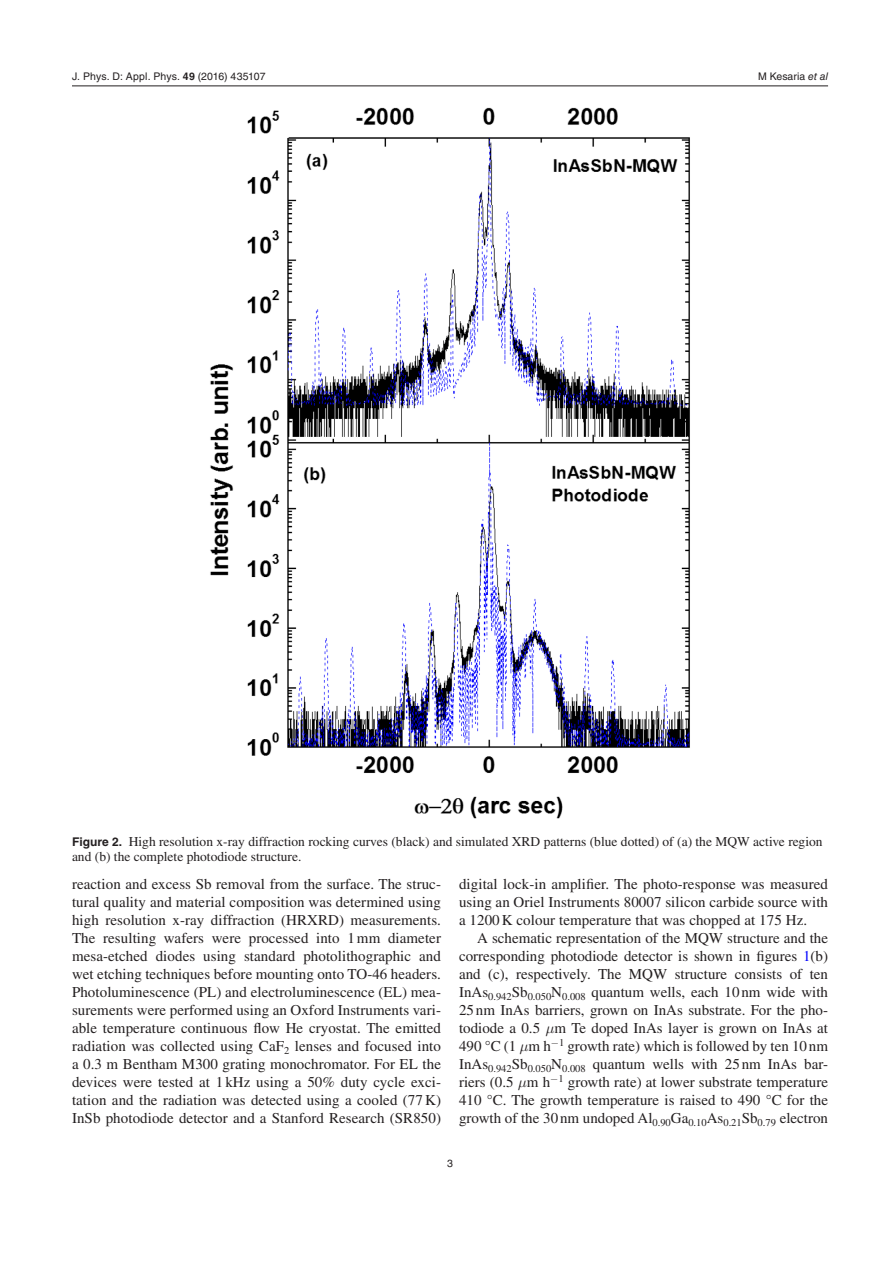
<style>
.page{position:relative;width:893px;height:1263px;background:#fff}
.page>*{position:absolute;margin:0;border:0;box-sizing:border-box;transform-origin:0 0}
.t1{font:15px/18px "Times LT Std";letter-spacing:.005em;color:#231f20;text-align:justify}
.t2{font:13.5px/15px "Times LT Std";color:#231f20}
.t3{font:10.5px "Helvetica LT Std";letter-spacing:.005em;color:#231f20}
.s1{font-family:"Helvetica";font-weight:700}
.s2{font-family:"Helvetica"}
.s3{font-style:italic}
.s4{font-family:"Helvetica LT Std";font-weight:700;font-size:12px}
.s5{color:#00f}
.s6{font-family:"STIX General"}
</style>
<div class="page">
<hr style="left:72px;top:86px;width:756px;height:1px;background:#231f20">
<img style="left:210px;top:107px;width:480px;height:712px">
<p class="t3" style="left:72px;top:70px;width:195px">J. Phys. D: Appl. Phys. <span class="s1">49</span> (<span class="s2">2016</span>) 435107</p>
<p class="t3" style="left:758px;top:70px;width:71px">M Kesaria <span class="s3">et al</span></p>
<p class="t2" style="left:72px;top:834px;width:752px"><span class="s4">Figure 2.</span> High resolution x-ray diffraction rocking curves (black) and simulated XRD patterns (blue dotted) of (a) the MQW active region and (b) the complete photodiode structure.</p>
<p class="t1" style="left:72px;top:875px;width:371px">reaction and excess Sb removal from the surface. The struc&shy;tural quality and material composition was determined using high resolution x-ray diffraction (HRXRD) measurements.<br>The resulting wafers were processed into 1mm diameter mesa-etched diodes using standard photolithographic and wet etching techniques before mounting onto TO-46 headers.<br>Photoluminescence (PL) and electroluminescence (EL) mea&shy;surements were performed using an Oxford Instruments vari&shy;able temperature continuous flow He cryostat. The emitted radiation was collected using CaF<sub>2</sub> lenses and focused into a 0.3 m Bentham M300 grating monochromator. For EL the devices were tested at 1 kHz using a 50% duty cycle exci&shy;tation and the radiation was detected using a cooled (77K)<br>InSb photodiode detector and a Stanford Research (SR850)</p>
<p class="t1" style="left:459px;top:875px;width:371px">digital lock-in amplifier. The photo-response was measured using an Oriel Instruments 80007 silicon carbide source with a 1200K colour temperature that was chopped at 175 Hz.</p>
<p class="t1" style="left:459px;top:929px;width:371px;text-indent:18px">A schematic representation of the MQW structure and the corresponding photodiode detector is shown in figures <span class="s5">1</span>(b) and (c), respectively. The MQW structure consists of ten InAs<sub>0.942</sub>Sb<sub>0.050</sub>N<sub>0.008</sub> quantum wells, each 10 nm wide with 25nm InAs barriers, grown on InAs substrate. For the pho&shy;todiode a 0.5 m Te doped InAs layer is grown on InAs at 490 <span class="s6">°</span>C (1 m h−<sup>1</sup> growth rate) which is followed by ten 10nm InAs<sub>0.942</sub>Sb<sub>0.050</sub>N<sub>0.008</sub> quantum wells with 25 nm InAs bar&shy;riers (0.5 m h−<sup>1</sup> growth rate) at lower substrate temperature 410 <span class="s6">°</span>C. The growth temperature is raised to 490 <span class="s6">°</span>C for the growth of the 30 nm undoped Al<sub>0.90</sub>Ga<sub>0.10</sub>As<sub>0.21</sub>Sb<sub>0.79</sub> electron</p>
<p class="t3" style="left:447px;top:1157px;width:7px">3</p>
</div>
